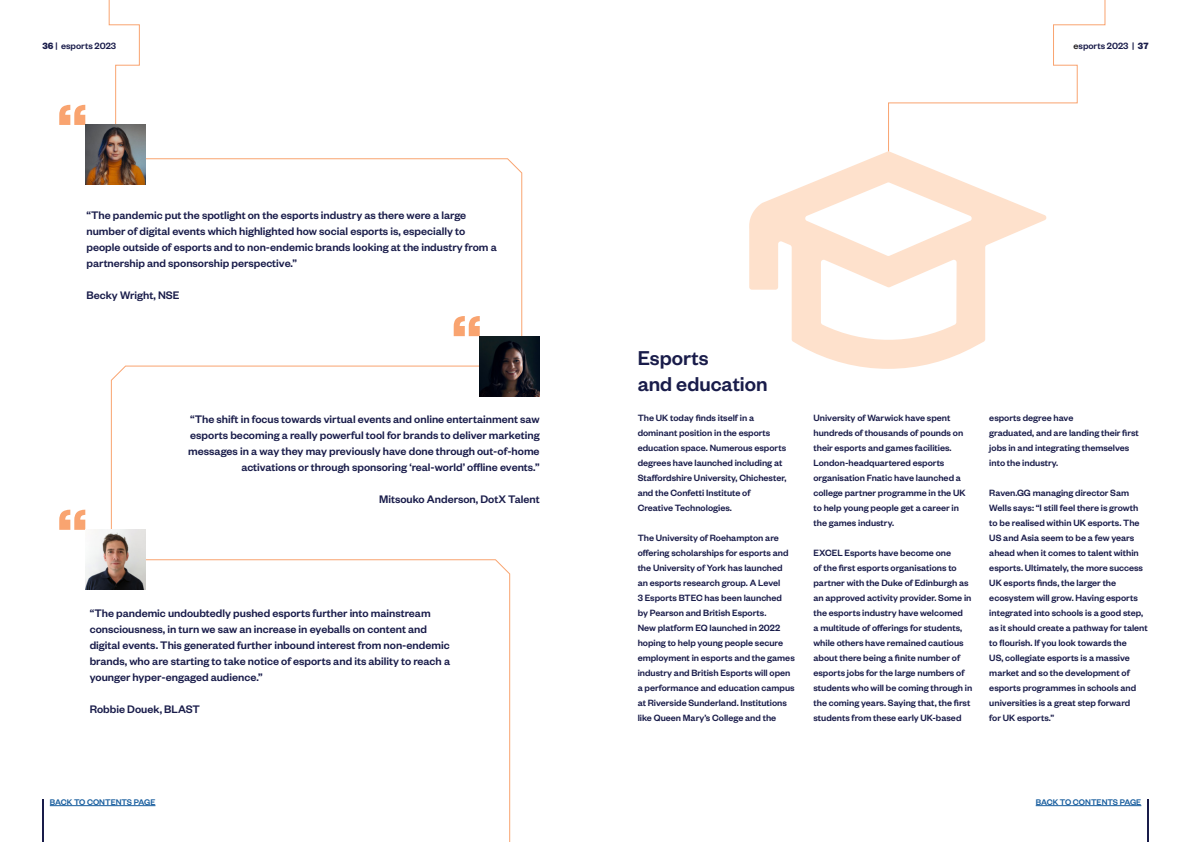
<style>
.page{position:relative;width:1191px;height:842px;background:#fff}
.page>*{position:absolute;margin:0;border:0;box-sizing:border-box;transform-origin:0 0}
.t1{font:500 22px/26px "Founders Grotesk";color:#191c4a}
.t2{font:500 12px/16px "Founders Grotesk";color:#191c4a}
.t3{font:500 10px/15px "Founders Grotesk";color:#191c4a}
.t4{font:500 9px "Founders Grotesk";color:#175d9e}
.s1{font-weight:700}
.s2{color:#231f20}
</style>
<div class="page">
<hr style="left:1147px;top:799px;width:1px;height:43px;background:#191c4a">
<hr style="left:43px;top:799px;width:1px;height:43px;background:#191c4a">
<hr style="left:50px;top:805px;width:105px;height:1px;background:#175d9e">
<hr style="left:1035px;top:805px;width:106px;height:1px;background:#175d9e">
<svg style="left:110px;top:158px;width:413px;height:684px"></svg>
<svg style="left:59px;top:105px;width:26px;height:20px"></svg>
<svg style="left:59px;top:510px;width:26px;height:20px"></svg>
<svg style="left:454px;top:316px;width:26px;height:20px"></svg>
<img style="left:480px;top:336px;width:59px;height:60px">
<img style="left:85px;top:530px;width:60px;height:60px">
<svg style="left:108px;top:0;width:32px;height:125px"></svg>
<svg style="left:888px;top:0;width:218px;height:151px"></svg>
<img style="left:85px;top:125px;width:60px;height:60px">
<svg style="left:749px;top:151px;width:298px;height:218px"></svg>
<p class="t3" style="left:43px;top:38px;width:75px"><span class="s1">36</span> | esports 2023</p>
<p class="t3" style="left:1073px;top:38px;width:76px"><span class="s2">e</span>sports 2023 | <span class="s1">37</span></p>
<p class="t2" style="left:86px;top:206px;width:412px">“The pandemic put the spotlight on the esports industry as there were a large number of digital events which highlighted how social esports is, especially to people outside of esports and to non-endemic brands looking at the industry from a partnership and sponsorship perspective.”</p>
<p class="t2" style="left:86px;top:286px;width:95px">Becky Wright, NSE</p>
<p class="t2" style="left:188px;top:410px;width:353px;text-align:right">“The shift in focus towards virtual events and online entertainment saw esports becoming a really powerful tool for brands to deliver marketing messages in a way they may previously have done through out-of-home activations or through sponsoring ‘real-world’ offline events.”</p>
<p class="t2" style="left:379px;top:490px;width:162px">Mitsouko Anderson, DotX Talent</p>
<p class="t2" style="left:90px;top:605px;width:362px">“The pandemic undoubtedly pushed esports further into mainstream consciousness, in turn we saw an increase in eyeballs on content and digital events. This generated further inbound interest from non-endemic brands, who are starting to take notice of esports and its ability to reach a younger hyper-engaged audience.”</p>
<p class="t2" style="left:90px;top:701px;width:112px">Robbie Douek, BLAST</p>
<p class="t1" style="left:637px;top:344px;width:131px">Esports<br>and education</p>
<p class="t3" style="left:637px;top:410px;width:150px">The UK today finds itself in a dominant position in the esports education space. Numerous esports degrees have launched including at<br>Staffordshire University, Chichester, and the Confetti Institute of<br>Creative Technologies.</p>
<p class="t3" style="left:637px;top:530px;width:159px">The University of Roehampton are offering scholarships for esports and the University of York has launched an esports research group. A Level<br>3 Esports BTEC has been launched by Pearson and British Esports.<br>New platform EQ launched in 2022 hoping to help young people secure employment in esports and the games industry and British Esports will open a performance and education campus at Riverside Sunderland. Institutions like Queen Mary’s College and the</p>
<p class="t3" style="left:813px;top:410px;width:154px">University of Warwick have spent hundreds of thousands of pounds on their esports and games facilities.<br>London-headquartered esports organisation Fnatic have launched a college partner programme in the UK to help young people get a career in the games industry.</p>
<p class="t3" style="left:813px;top:545px;width:160px">EXCEL Esports have become one<br>of the first esports organisations to partner with the Duke of Edinburgh as an approved activity provider. Some in the esports industry have welcomed<br>a multitude of offerings for students, while others have remained cautious about there being a finite number of esports jobs for the large numbers of students who will be coming through in the coming years. Saying that, the first students from these early UK-based</p>
<p class="t3" style="left:989px;top:410px;width:151px">esports degree have<br>graduated, and are landing their first jobs in and integrating themselves into the industry.</p>
<p class="t3" style="left:989px;top:485px;width:160px">Raven.GG managing director Sam Wells says: “I still feel there is growth to be realised within UK esports. The US and Asia seem to be a few years ahead when it comes to talent within esports. Ultimately, the more success UK esports finds, the larger the ecosystem will grow. Having esports integrated into schools is a good step, as it should create a pathway for talent to flourish. If you look towards the<br>US, collegiate esports is a massive market and so the development of esports programmes in schools and universities is a great step forward<br>for UK esports.”</p>
<p class="t4" style="left:50px;top:796px;width:107px">BACK TO CONTENTS PAGE</p>
<p class="t4" style="left:1035px;top:796px;width:107px">BACK TO CONTENTS PAGE</p>
</div>
